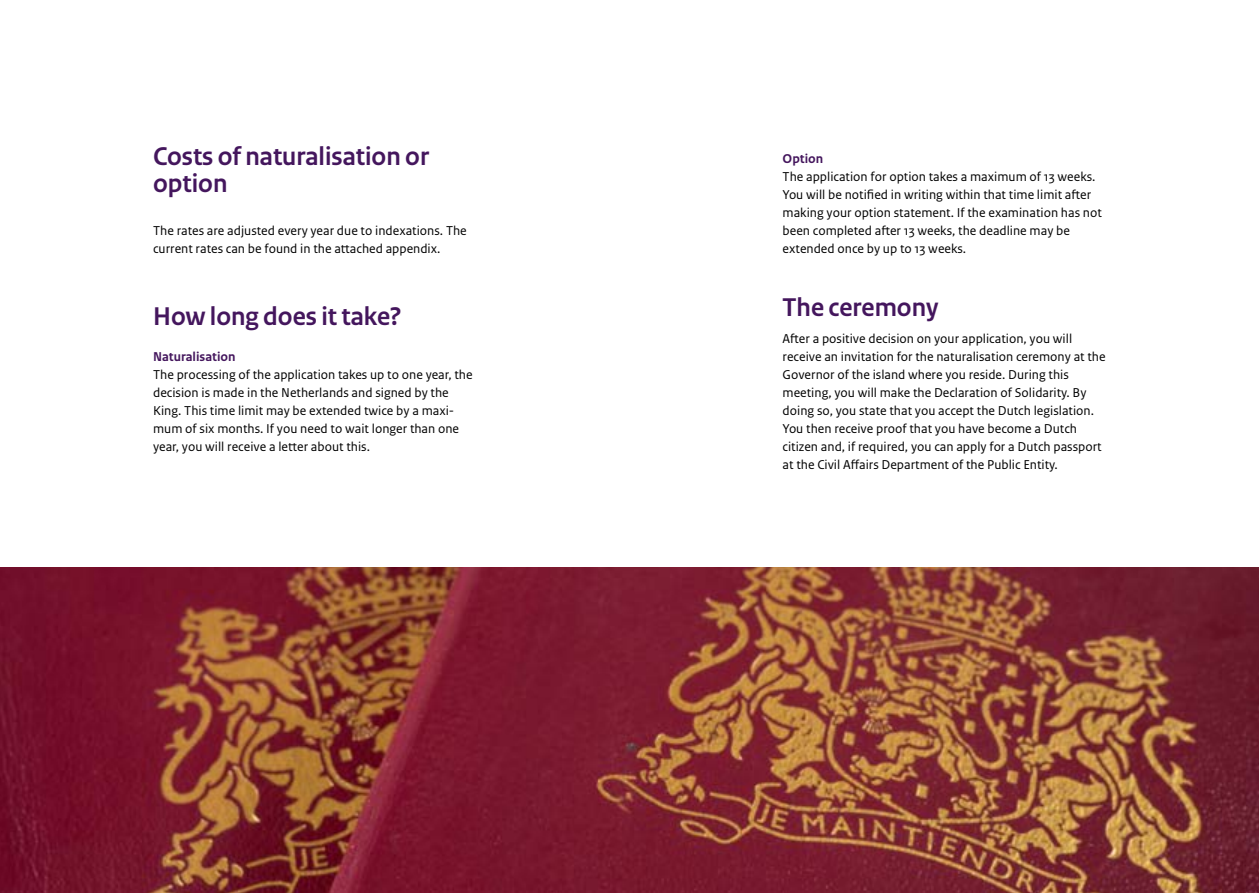
<style>
.page{position:relative;width:1259px;height:893px;background:#fff}
.page>*{position:absolute;margin:0;border:0;box-sizing:border-box;transform-origin:0 0}
.t1{font:700 27px/27px "Rijksoverheid Sans Heading";color:#44165d}
.t2{font:13.5px/18px "Rijksoverheid Sans Text";color:#000}
.t3{font:700 13.5px "Rijksoverheid Sans Text";color:#44165d}
</style>
<div class="page">
<img style="left:0;top:568px;width:1259px;height:325px">
<h1 class="t1" style="left:153px;top:143px;width:277px">Costs of naturalisation or option</h1>
<p class="t2" style="left:153px;top:221px;width:315px">The rates are adjusted every year due to indexations. The current rates can be found in the attached appendix.</p>
<h1 class="t1" style="left:153px;top:303px;width:250px">How long does it take?</h1>
<p class="t3" style="left:153px;top:349px;width:84px">Naturalisation</p>
<p class="t2" style="left:153px;top:365px;width:321px">The processing of the application takes up to one year, the decision is made in the Netherlands and signed by the King. This time limit may be extended twice by a maxi&shy;mum of six months. If you need to wait longer than one year, you will receive a letter about this.</p>
<p class="t3" style="left:782px;top:151px;width:42px">Option</p>
<p class="t2" style="left:782px;top:167px;width:321px">The application for option takes a maximum of 13 weeks.<br>You will be notified in writing within that time limit after making your option statement. If the examination has not been completed after 13 weeks, the deadline may be extended once by up to 13 weeks.</p>
<h1 class="t1" style="left:782px;top:294px;width:157px">The ceremony</h1>
<p class="t2" style="left:782px;top:329px;width:324px">After a positive decision on your application, you will receive an invitation for the naturalisation ceremony at the Governor of the island where you reside. During this meeting, you will make the Declaration of Solidarity. By doing so, you state that you accept the Dutch legislation.<br>You then receive proof that you have become a Dutch citizen and, if required, you can apply for a Dutch passport at the Civil Affairs Department of the Public Entity.</p>
</div>
